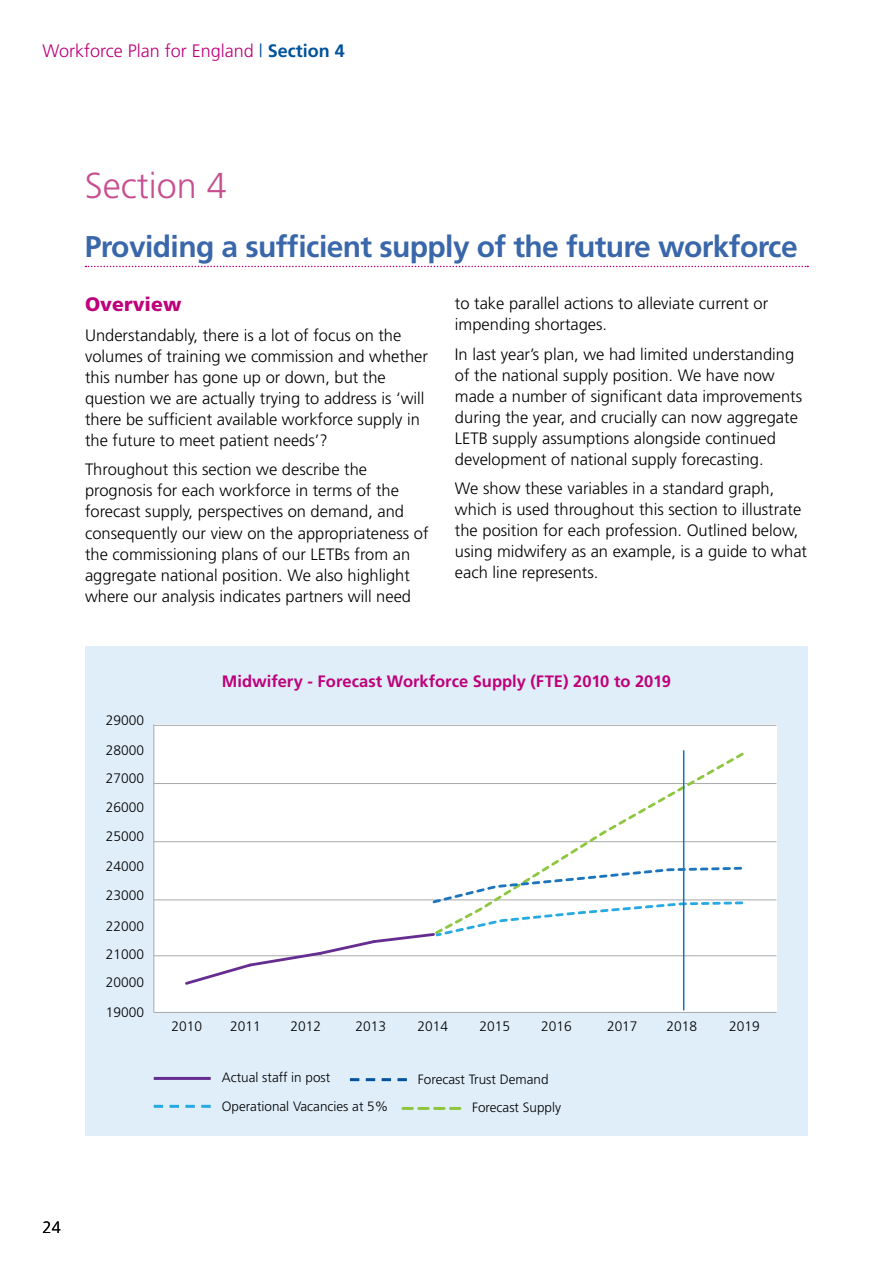
<style>
.page{position:relative;width:893px;height:1263px;background:#fff}
.page>*{position:absolute;margin:0;border:0;box-sizing:border-box;transform-origin:0 0}
.t1{font:300 36px "Frutiger";color:#c74f90}
.t2{font:700 30px "Frutiger";letter-spacing:-.02em;color:#3967a9}
.t3{font:900 19.5px "Frutiger";color:#be007a}
.t4{font:300 18px "Frutiger";color:#be007a}
.t5{font:300 16.5px/21px "Frutiger";color:#000}
.t6{font:700 16.5px "Frutiger";color:#be007a}
.t7{font:300 13.8px "Frutiger";color:#000}
.t8{font:300 13.5px/28.8px "Frutiger";color:#000}
.s1{color:#00529b}
.s2{font-weight:700;color:#00529b}
</style>
<div class="page">
<svg style="left:85px;top:266px;width:723px;height:1px"></svg>
<div style="left:85px;top:646px;width:723px;height:489px;background:#dfeef9"></div>
<div style="left:154px;top:724px;width:623px;height:288px;background:#fff"></div>
<hr style="left:153px;top:724px;width:1px;height:288px;background:#a7a9ac">
<hr style="left:154px;top:1012px;width:622px;height:1px;background:#a7a9ac">
<hr style="left:154px;top:955px;width:622px;height:1px;background:#a7a9ac">
<hr style="left:154px;top:899px;width:622px;height:1px;background:#a7a9ac">
<hr style="left:154px;top:841px;width:622px;height:1px;background:#a7a9ac">
<hr style="left:154px;top:783px;width:622px;height:1px;background:#a7a9ac">
<hr style="left:154px;top:725px;width:622px;height:1px;background:#a7a9ac">
<svg style="left:432px;top:750px;width:314px;height:115px"></svg>
<svg style="left:183px;top:865px;width:563px;height:122px"></svg>
<hr style="left:683px;top:751px;width:1px;height:259px;background:#1c75bc">
<hr style="left:154px;top:1077px;width:57px;height:3px;background:#662d91">
<svg style="left:154px;top:1105px;width:57px;height:3px"></svg>
<svg style="left:350px;top:1078px;width:57px;height:3px"></svg>
<svg style="left:403px;top:1107px;width:57px;height:3px"></svg>
<p class="t4" style="left:43px;top:40px;width:304px">Workforce Plan for England <span class="s1">|</span> <span class="s2">Section 4</span></p>
<h1 class="t1" style="left:85px;top:166px;width:144px">Section 4</h1>
<h2 class="t2" style="left:85px;top:229px;width:714px">Providing a sufficient supply of the future workforce</h2>
<p class="t3" style="left:85px;top:293px;width:98px">Overview</p>
<p class="t5" style="left:85px;top:325px;width:344px">Understandably, there is a lot of focus on the volumes of training we commission and whether this number has gone up or down, but the question we are actually trying to address is ‘will there be sufficient available workforce supply in the future to meet patient needs’?</p>
<p class="t5" style="left:85px;top:459px;width:345px">Throughout this section we describe the prognosis for each workforce in terms of the forecast supply, perspectives on demand, and consequently our view on the appropriateness of the commissioning plans of our LETBs from an aggregate national position. We also highlight where our analysis indicates partners will need</p>
<p class="t5" style="left:455px;top:293px;width:315px">to take parallel actions to alleviate current or impending shortages.</p>
<p class="t5" style="left:455px;top:343px;width:349px">In last year’s plan, we had limited understanding of the national supply position. We have now made a number of significant data improvements during the year, and crucially can now aggregate LETB supply assumptions alongside continued development of national supply forecasting.</p>
<p class="t5" style="left:455px;top:478px;width:354px">We show these variables in a standard graph, which is used throughout this section to illustrate the position for each profession. Outlined below, using midwifery as an example, is a guide to what each line represents.</p>
<p class="t5" style="left:43px;top:1217px;width:20px">24</p>
<p class="t7" style="left:106px;top:713px;width:40px">29000</p>
<p class="t7" style="left:106px;top:742px;width:40px">28000</p>
<p class="t7" style="left:106px;top:771px;width:40px">27000</p>
<p class="t7" style="left:106px;top:800px;width:40px">26000</p>
<p class="t7" style="left:106px;top:828px;width:40px">25000</p>
<p class="t7" style="left:106px;top:858px;width:40px">24000</p>
<p class="t7" style="left:106px;top:888px;width:40px">23000</p>
<p class="t7" style="left:106px;top:918px;width:40px">22000</p>
<p class="t7" style="left:106px;top:946px;width:40px">21000</p>
<p class="t7" style="left:106px;top:975px;width:40px">20000</p>
<p class="t7" style="left:106px;top:1004px;width:40px">19000</p>
<p class="t6" style="left:222px;top:671px;width:451px">Midwifery - Forecast Workforce Supply (FTE) 2010 to 2019</p>
<p class="t7" style="left:171px;top:1018px;width:32px">2010</p>
<p class="t7" style="left:230px;top:1018px;width:32px">2011</p>
<p class="t7" style="left:291px;top:1018px;width:32px">2012</p>
<p class="t7" style="left:356px;top:1018px;width:32px">2013</p>
<p class="t7" style="left:417px;top:1018px;width:32px">2014</p>
<p class="t7" style="left:479px;top:1018px;width:32px">2015</p>
<p class="t7" style="left:541px;top:1018px;width:32px">2016</p>
<p class="t7" style="left:607px;top:1018px;width:32px">2017</p>
<p class="t7" style="left:667px;top:1018px;width:32px">2018</p>
<p class="t7" style="left:729px;top:1018px;width:32px">2019</p>
<p class="t8" style="left:222px;top:1063px;width:168px">Actual staff in post<br>Operational Vacancies at 5%</p>
<p class="t8" style="left:418px;top:1065px;width:132px">Forecast Trust Demand</p>
<p class="t8" style="left:472px;top:1093px;width:91px">Forecast Supply</p>
</div>
